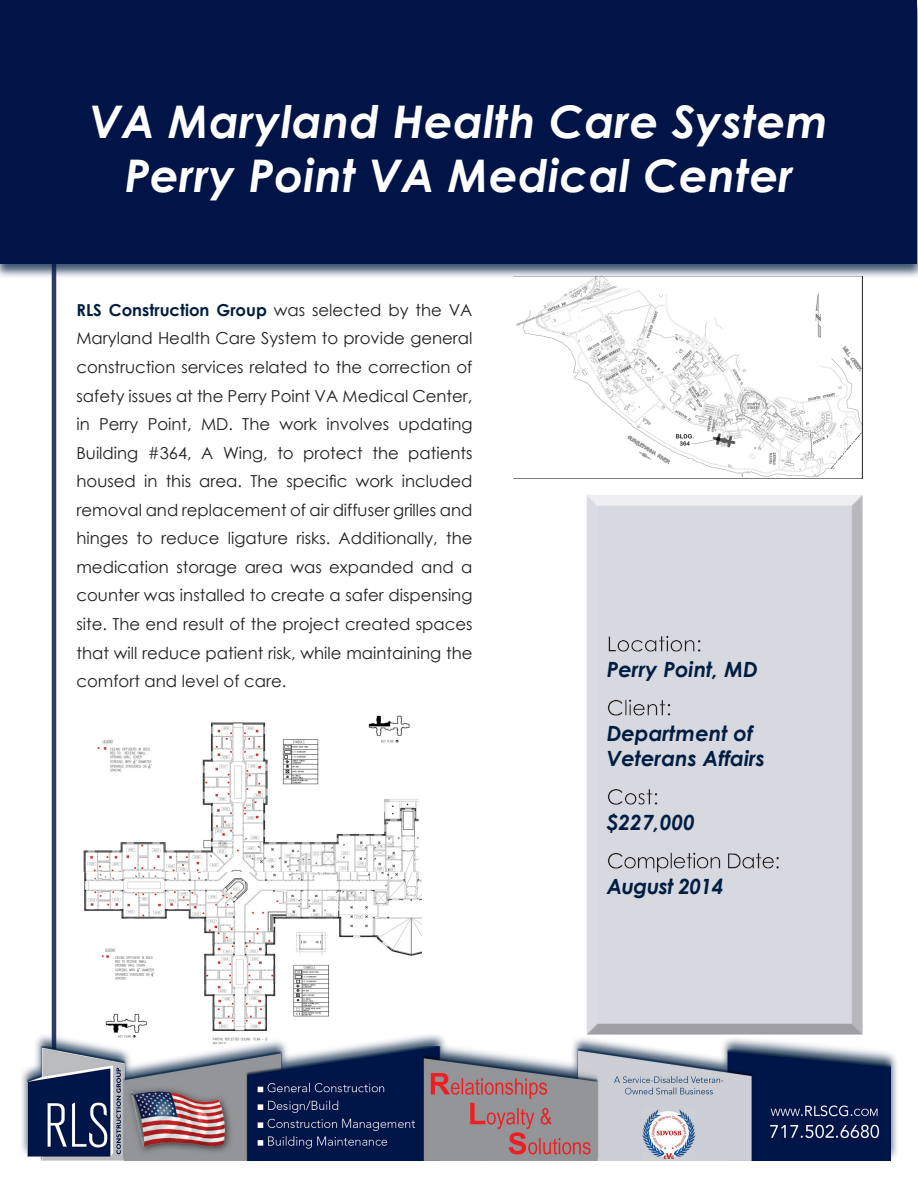
<style>
.page{position:relative;width:918px;height:1188px;background:#fff}
.page>*{position:absolute;margin:0;border:0;box-sizing:border-box;transform-origin:0 0}
.t1{font:italic 700 45px "Century Gothic";letter-spacing:.01em;color:#fff}
.t2{font:italic 700 21px/25.2px "Century Gothic";color:#001e41}
.t3{font:italic 700 21px "Century Gothic";letter-spacing:-.03em;color:#001e41}
.t4{font:16.5px/28.5px "Century Gothic";color:#231f20;text-align:justify}
.s1{font-weight:700;color:#001e41}
</style>
<div class="page">
<img style="left:83px;top:715px;width:336px;height:158px">
<img style="left:84px;top:873px;width:338px;height:159px">
<hr style="left:52px;top:54px;width:4px;height:1080px;background:#303c67">
<div style="left:19px;top:1032px;width:880px;height:130px;background:#001e41;opacity:.75"></div>
<img style="left:27px;top:1047px;width:864px;height:114px">
<div style="left:0;top:0;width:918px;height:279px;background:#001e41;opacity:.75"></div>
<div style="left:1px;top:1px;width:916px;height:263px;background:#001447"></div>
<div style="left:586px;top:493px;width:277px;height:542px;background:#231f20;opacity:.75"></div>
<img style="left:513px;top:276px;width:351px;height:202px">
<p class="t1" style="left:90px;top:88px;width:740px">VA Maryland Health Care System</p>
<p class="t1" style="left:125px;top:142px;width:670px">Perry Point VA Medical Center</p>
<p class="t4" style="left:76px;top:295px;width:398px"><span class="s1">RLS Construction Group</span> was selected by the VA Maryland Health Care System to provide general construction services related to the correction of safety issues at the Perry Point VA Medical Center, in Perry Point, MD. The work involves updating Building #364, A Wing, to protect the patients housed in this area. The specific work included removal and replacement of air diffuser grilles and hinges to reduce ligature risks. Additionally, the medication storage area was expanded and a counter was installed to create a safer dispensing site. The end result of the project created spaces that will reduce patient risk, while maintaining the comfort and level of care.</p>
<p class="t2" style="left:607px;top:656px;width:153px">Perry Point, MD</p>
<p class="t2" style="left:607px;top:719px;width:160px">Department of<br>Veterans Affairs</p>
<p class="t2" style="left:607px;top:809px;width:90px">$227,000</p>
<p class="t3" style="left:607px;top:870px;width:118px">August 2014</p>
</div>
